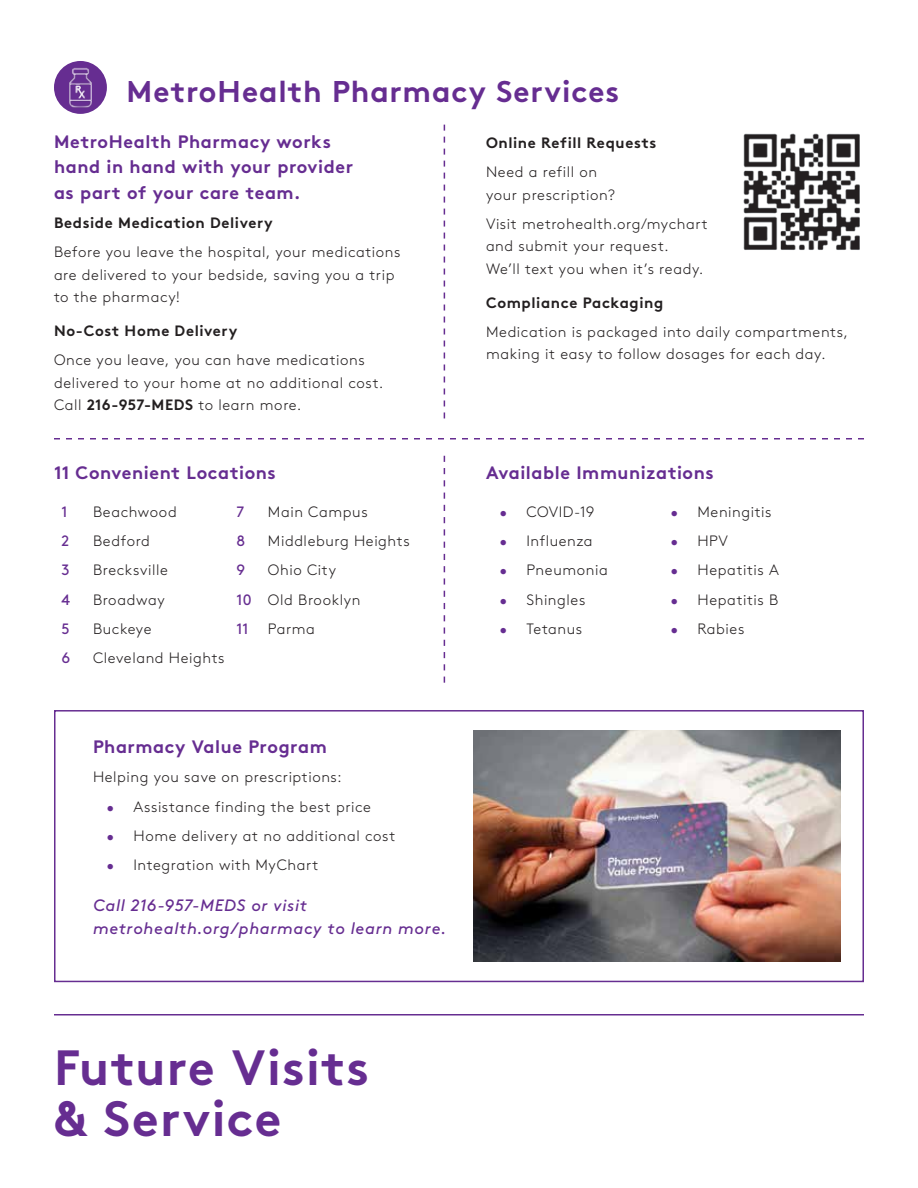
<style>
.page{position:relative;width:918px;height:1188px;background:#fff}
.page>*{position:absolute;margin:0;border:0;box-sizing:border-box;transform-origin:0 0}
.t1{font:700 49.5px/51px "Brown";letter-spacing:.025em;color:#662d91}
.t2{font:700 30px "Brown";letter-spacing:.03em;color:#662d91}
.t3{font:700 18px/25.5px "Brown";letter-spacing:.03em;color:#662d91}
.t4{font:italic 16.5px/22.5px "Brown";letter-spacing:.04em;color:#662d91}
.t5{font:300 15px/22.5px "Brown";letter-spacing:.04em;color:#231f20}
.t6{font:700 15px "Brown";letter-spacing:.04em;color:#231f20}
.t7{font:15px "Brown";color:#662d91}
.s1{font-weight:700}
.s2{font-weight:400;color:#662d91}
.s3{color:#662d91}
</style>
<div class="page">
<hr style="left:54px;top:1014px;width:810px;height:2px;background:#662d91">
<svg style="left:54px;top:438px;width:810px;height:2px"></svg>
<svg style="left:444px;top:456px;width:1px;height:227px"></svg>
<svg style="left:444px;top:125px;width:1px;height:294px"></svg>
<svg style="left:54px;top:61px;width:53px;height:53px"></svg>
<img style="left:56px;top:63px;width:49px;height:49px">
<img style="left:743px;top:133px;width:117px;height:117px">
<div style="left:54px;top:710px;width:810px;height:272px;border:2px solid #662d91"></div>
<img style="left:473px;top:731px;width:367px;height:231px">
<h2 class="t2" style="left:127px;top:67px;width:494px">MetroHealth Pharmacy Services</h2>
<p class="t3" style="left:54px;top:127px;width:301px">MetroHealth Pharmacy works hand in hand with your provider as part of your care team.</p>
<p class="t6" style="left:54px;top:211px;width:220px">Bedside Medication Delivery</p>
<p class="t5" style="left:54px;top:240px;width:348px">Before you leave the hospital, your medications are delivered to your bedside, saving you a trip to the pharmacy!</p>
<p class="t6" style="left:54px;top:319px;width:185px">No-Cost Home Delivery</p>
<p class="t5" style="left:54px;top:348px;width:331px">Once you leave, you can have medications delivered to your home at no additional cost.<br>Call <span class="s1">216-957-MEDS</span> to learn more.</p>
<p class="t6" style="left:486px;top:130px;width:172px">Online Refill Requests</p>
<p class="t5" style="left:486px;top:160px;width:130px">Need a refill on your prescription?</p>
<p class="t5" style="left:486px;top:211px;width:223px">Visit metrohealth.org/mychart and submit your request.<br>We’ll text you when it’s ready.</p>
<p class="t6" style="left:486px;top:290px;width:179px">Compliance Packaging</p>
<p class="t5" style="left:486px;top:319px;width:364px">Medication is packaged into daily compartments, making it easy to follow dosages for each day.</p>
<p class="t3" style="left:54px;top:459px;width:223px">11 Convenient Locations</p>
<p class="t7" style="left:62px;top:500px;width:8px">1</p>
<p class="t5" style="left:93px;top:499px;width:85px">Beachwood</p>
<p class="t7" style="left:62px;top:529px;width:9px">2</p>
<p class="t5" style="left:93px;top:529px;width:59px">Bedford</p>
<p class="t7" style="left:62px;top:559px;width:10px">3</p>
<p class="t5" style="left:93px;top:558px;width:76px">Brecksville</p>
<p class="t7" style="left:62px;top:588px;width:10px">4</p>
<p class="t5" style="left:93px;top:587px;width:73px">Broadway</p>
<p class="t7" style="left:62px;top:617px;width:10px">5</p>
<p class="t5" style="left:93px;top:616px;width:60px">Buckeye</p>
<p class="t7" style="left:62px;top:646px;width:10px">6</p>
<p class="t5" style="left:93px;top:646px;width:133px">Cleveland Heights</p>
<p class="t7" style="left:236px;top:500px;width:9px">7</p>
<p class="t5" style="left:268px;top:499px;width:101px">Main Campus</p>
<p class="t7" style="left:236px;top:529px;width:10px">8</p>
<p class="t5" style="left:268px;top:529px;width:143px">Middleburg Heights</p>
<p class="t7" style="left:236px;top:559px;width:10px">9</p>
<p class="t5" style="left:236px;top:554px;width:125px;line-height:29.2px;text-indent:32px">Ohio City<br><span class="s2">10</span> Old Brooklyn<br><span class="s2">11</span></p>
<p class="t5" style="left:268px;top:616px;width:48px">Parma</p>
<p class="t3" style="left:93px;top:732px;width:235px">Pharmacy Value Program</p>
<p class="t5" style="left:93px;top:765px;width:250px">Helping you save on prescriptions:</p>
<p class="t5" style="left:106px;top:794px;width:266px"><span class="s3">•</span> Assistance finding the best price</p>
<p class="t5" style="left:106px;top:823px;width:290px"><span class="s3">•</span> Home delivery at no additional cost</p>
<p class="t5" style="left:106px;top:853px;width:214px"><span class="s3">•</span> Integration with MyChart</p>
<p class="t4" style="left:93px;top:893px;width:355px">Call 216-957-MEDS or visit metrohealth.org/pharmacy to learn more.</p>
<p class="t3" style="left:486px;top:459px;width:229px">Available Immunizations</p>
<p class="t5" style="left:500px;top:499px;width:96px"><span class="s3">•</span> COVID-19</p>
<p class="t5" style="left:500px;top:529px;width:95px"><span class="s3">•</span> Influenza</p>
<p class="t5" style="left:500px;top:558px;width:110px"><span class="s3">•</span> Pneumonia</p>
<p class="t5" style="left:500px;top:587px;width:87px"><span class="s3">•</span> Shingles</p>
<p class="t5" style="left:500px;top:616px;width:84px"><span class="s3">•</span> Tetanus</p>
<p class="t5" style="left:670px;top:499px;width:103px"><span class="s3">•</span> Meningitis</p>
<p class="t5" style="left:670px;top:529px;width:59px"><span class="s3">•</span> HPV</p>
<p class="t5" style="left:670px;top:558px;width:110px"><span class="s3">•</span> Hepatitis A</p>
<p class="t5" style="left:670px;top:587px;width:109px"><span class="s3">•</span> Hepatitis B</p>
<p class="t5" style="left:670px;top:616px;width:75px"><span class="s3">•</span> Rabies</p>
<h1 class="t1" style="left:54px;top:1037px;width:317px">Future Visits &amp; Service</h1>
</div>
